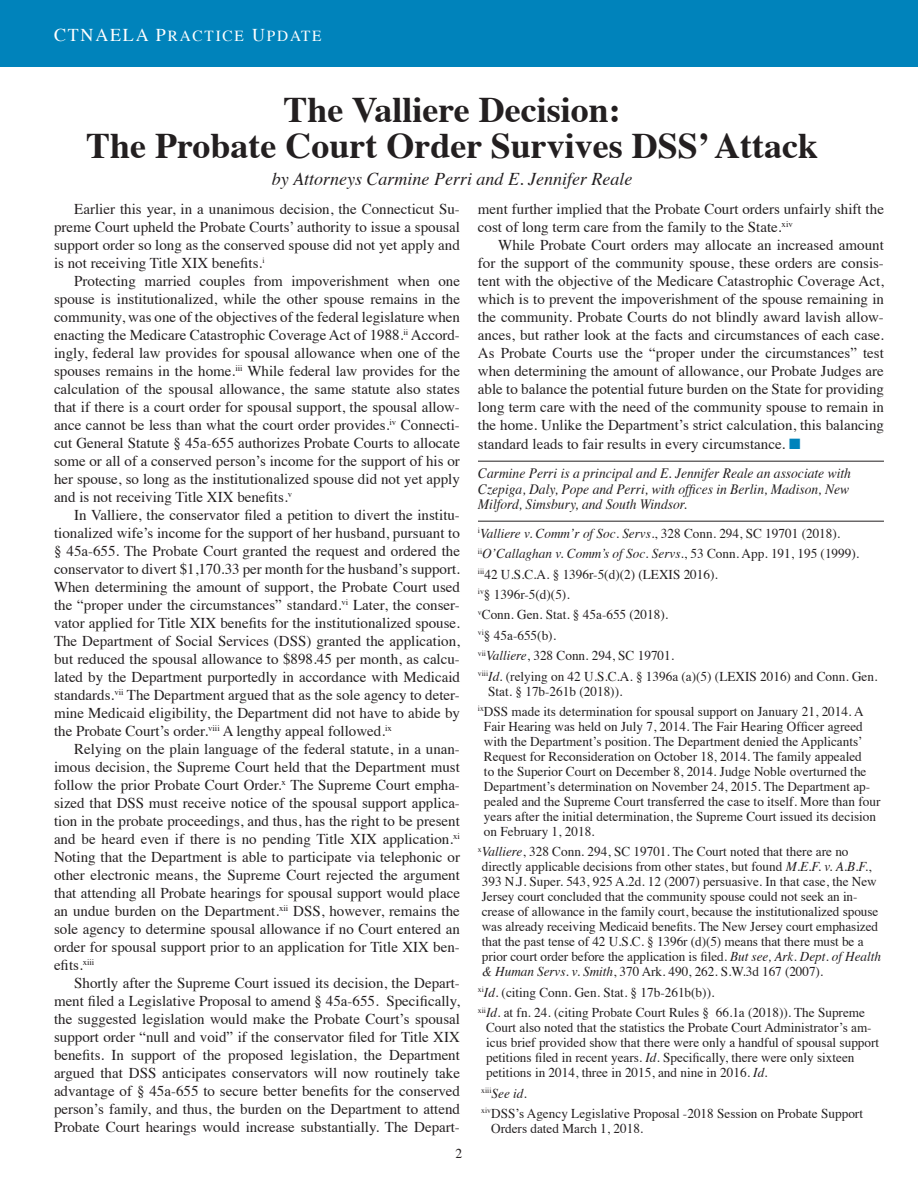
<style>
.page{position:relative;width:918px;height:1188px;background:#fff}
.page>*{position:absolute;margin:0;border:0;box-sizing:border-box;transform-origin:0 0}
.t1{font:700 36px/36px "Times";color:#231f20;text-align:center}
.t2{font:italic 18px "Times";color:#231f20}
.t3{font:15.3px "Times Roman SC850";letter-spacing:.12em;color:#fff}
.t4{font:15px/18px "Times";color:#231f20;text-align:justify}
.t5{font:italic 14.25px/15.8px "Times";color:#231f20;scale:.95 1}
.t6{font:13.5px/15px "Times";color:#231f20}
.t7{font:italic 13.5px "Times";color:#231f20}
.s1{font-family:"Times";font-size:18px}
.s2{font-size:18px}
.s3{color:#0083bb}
.s4{font-style:normal}
.s5{font-style:italic}
</style>
<div class="page">
<div style="left:0;top:0;width:918px;height:67px;background:#0083bb"></div>
<hr style="left:478px;top:461px;width:406px;height:1px;background:#231f20">
<hr style="left:478px;top:521px;width:406px;height:1px;background:#231f20">
<p class="t3" style="left:54px;top:21px;width:269px"><span class="s1">CTNAELA</span> <span class="s2">P</span>RACTICE <span class="s2">U</span>PDATE</p>
<p class="t1" style="left:86px;top:88px;width:734px">The Valliere Decision:<br>The Probate Court Order Survives DSS’ Attack</p>
<p class="t2" style="left:272px;top:164px;width:362px">by Attorneys Carmine Perri and E. Jennifer Reale</p>
<p class="t4" style="left:54px;top:198px;width:407px;text-indent:20px">Earlier this year, in a unanimous decision, the Connecticut Su&shy;preme Court upheld the Probate Courts’ authority to issue a spousal support order so long as the conserved spouse did not yet apply and is not receiving Title XIX benefits.<sup>i</sup></p>
<p class="t4" style="left:54px;top:270px;width:408px;text-indent:20px">Protecting married couples from impoverishment when one spouse is institutionalized, while the other spouse remains in the community, was one of the objectives of the federal legislature when enacting the Medicare Catastrophic Coverage Act of 1988.<sup>ii</sup> Accord&shy;ingly, federal law provides for spousal allowance when one of the spouses remains in the home.<sup>iii</sup> While federal law provides for the calculation of the spousal allowance, the same statute also states that if there is a court order for spousal support, the spousal allow&shy;ance cannot be less than what the court order provides.<sup>iv</sup> Connecti&shy;cut General Statute § 45a-655 authorizes Probate Courts to allocate some or all of a conserved person’s income for the support of his or her spouse, so long as the institutionalized spouse did not yet apply and is not receiving Title XIX benefits.<sup>v</sup></p>
<p class="t4" style="left:54px;top:504px;width:408px;text-indent:20px">In Valliere, the conservator filed a petition to divert the institu&shy;tionalized wife’s income for the support of her husband, pursuant to § 45a-655. The Probate Court granted the request and ordered the conservator to divert $1,170.33 per month for the husband’s support.<br>When determining the amount of support, the Probate Court used the “proper under the circumstances” standard.<sup>vi</sup> Later, the conser&shy;vator applied for Title XIX benefits for the institutionalized spouse.<br>The Department of Social Services (DSS) granted the application, but reduced the spousal allowance to $898.45 per month, as calcu&shy;lated by the Department purportedly in accordance with Medicaid standards.<sup>vii</sup> The Department argued that as the sole agency to deter&shy;mine Medicaid eligibility, the Department did not have to abide by the Probate Court’s order.<sup>viii</sup> A lengthy appeal followed.<sup>ix</sup></p>
<p class="t4" style="left:54px;top:738px;width:408px;text-indent:20px">Relying on the plain language of the federal statute, in a unan&shy;imous decision, the Supreme Court held that the Department must follow the prior Probate Court Order.<sup>x</sup> The Supreme Court empha&shy;sized that DSS must receive notice of the spousal support applica&shy;tion in the probate proceedings, and thus, has the right to be present and be heard even if there is no pending Title XIX application.<sup>xi </sup>Noting that the Department is able to participate via telephonic or other electronic means, the Supreme Court rejected the argument that attending all Probate hearings for spousal support would place an undue burden on the Department.<sup>xii</sup> DSS, however, remains the sole agency to determine spousal allowance if no Court entered an order for spousal support prior to an application for Title XIX ben&shy;efits.<sup>xiii</sup></p>
<p class="t4" style="left:54px;top:972px;width:408px;text-indent:20px">Shortly after the Supreme Court issued its decision, the Depart&shy;ment filed a Legislative Proposal to amend § 45a-655. Specifically, the suggested legislation would make the Probate Court’s spousal support order “null and void” if the conservator filed for Title XIX benefits. In support of the proposed legislation, the Department argued that DSS anticipates conservators will now routinely take advantage of § 45a-655 to secure better benefits for the conserved person’s family, and thus, the burden on the Department to attend Probate Court hearings would increase substantially. The Depart-</p>
<p class="t6" style="left:456px;top:1144px;width:8px">2</p>
<p class="t4" style="left:478px;top:198px;width:408px">ment further implied that the Probate Court orders unfairly shift the cost of long term care from the family to the State.<sup>xiv</sup></p>
<p class="t4" style="left:478px;top:234px;width:408px;text-indent:20px">While Probate Court orders may allocate an increased amount for the support of the community spouse, these orders are consis&shy;tent with the objective of the Medicare Catastrophic Coverage Act, which is to prevent the impoverishment of the spouse remaining in the community. Probate Courts do not blindly award lavish allow&shy;ances, but rather look at the facts and circumstances of each case.<br>As Probate Courts use the “proper under the circumstances” test when determining the amount of allowance, our Probate Judges are able to balance the potential future burden on the State for providing long term care with the need of the community spouse to remain in the home. Unlike the Department’s strict calculation, this balancing standard leads to fair results in every circumstance. <span class="s3">■</span></p>
<p class="t5" style="left:478px;top:464px;width:394px">Carmine Perri is a principal and E. Jennifer Reale an associate with<br>Czepiga, Daly, Pope and Perri, with offices in Berlin, Madison, New<br>Milford, Simsbury, and South Windsor.</p>
<p class="t7" style="left:478px;top:521px;width:364px"><sup>i</sup>Valliere v. Comm’r of Soc. Servs.<span class="s4">, 328 Conn. 294, SC 19701 (2018).</span></p>
<p class="t7" style="left:478px;top:542px;width:383px"><sup>ii</sup>O’Callaghan v. Comm’s of Soc. Servs.<span class="s4">, 53 Conn. App. 191, 195 (1999).</span></p>
<p class="t6" style="left:478px;top:565px;width:241px"><sup>iii</sup>42 U.S.C.A. § 1396r-5(d)(2) (LEXIS 2016).</p>
<p class="t6" style="left:478px;top:586px;width:93px"><sup>iv</sup>§ 1396r-5(d)(5).</p>
<p class="t6" style="left:478px;top:606px;width:192px"><sup>v</sup>Conn. Gen. Stat. § 45a-655 (2018).</p>
<p class="t6" style="left:478px;top:627px;width:80px"><sup>vi</sup>§ 45a-655(b).</p>
<p class="t6" style="left:478px;top:647px;width:198px"><sup>vii</sup><span class="s5">Valliere</span>, 328 Conn. 294, SC 19701.</p>
<p class="t6" style="left:488px;top:667px;width:391px;text-indent:-10px"><sup>viii</sup><span class="s5">Id</span>. (relying on 42 U.S.C.A. § 1396a (a)(5) (LEXIS 2016) and Conn. Gen.<br>Stat. § 17b-261b (2018)).</p>
<p class="t6" style="left:484px;top:703px;width:398px;text-indent:-6px"><sup>ix</sup>DSS made its determination for spousal support on January 21, 2014. A Fair Hearing was held on July 7, 2014. The Fair Hearing Officer agreed with the Department’s position. The Department denied the Applicants’ Request for Reconsideration on October 18, 2014. The family appealed<br>to the Superior Court on December 8, 2014. Judge Noble overturned the Department’s determination on November 24, 2015. The Department ap&shy;pealed and the Supreme Court transferred the case to itself. More than four years after the initial determination, the Supreme Court issued its decision on February 1, 2018.</p>
<p class="t6" style="left:478px;top:843px;width:404px"><sup>x</sup><span class="s5">Valliere</span>, 328 Conn. 294, SC 19701. The Court noted that there are no directly applicable decisions from other states, but found <span class="s5">M.E.F. v. A.B.F.</span>, 393 N.J. Super. 543, 925 A.2d. 12 (2007) persuasive. In that case, the New Jersey court concluded that the community spouse could not seek an in&shy;crease of allowance in the family court, because the institutionalized spouse was already receiving Medicaid benefits. The New Jersey court emphasized that the past tense of 42 U.S.C. § 1396r (d)(5) means that there must be a prior court order before the application is filed. <span class="s5">But see, Ark. Dept. of Health &amp; Human Servs. v. Smith</span>, 370 Ark. 490, 262. S.W.3d 167 (2007).</p>
<p class="t6" style="left:478px;top:984px;width:238px"><sup>xi</sup><span class="s5">Id</span>. (citing Conn. Gen. Stat. § 17b-261b(b)).</p>
<p class="t6" style="left:486px;top:1004px;width:395px;text-indent:-8px"><sup>xii</sup><span class="s5">Id</span>. at fn. 24. (citing Probate Court Rules § 66.1a (2018)). The Supreme Court also noted that the statistics the Probate Court Administrator’s am&shy;icus brief provided show that there were only a handful of spousal support petitions filed in recent years. <span class="s5">Id</span>. Specifically, there were only sixteen petitions in 2014, three in 2015, and nine in 2016. <span class="s5">Id</span>.</p>
<p class="t7" style="left:481px;top:1081px;width:47px"><sup>xiii</sup>See id<span class="s4">.</span></p>
<p class="t6" style="left:491px;top:1105px;width:373px;text-indent:-10px"><sup>xiv</sup>DSS’s Agency Legislative Proposal -2018 Session on Probate Support<br>Orders dated March 1, 2018.</p>
</div>
